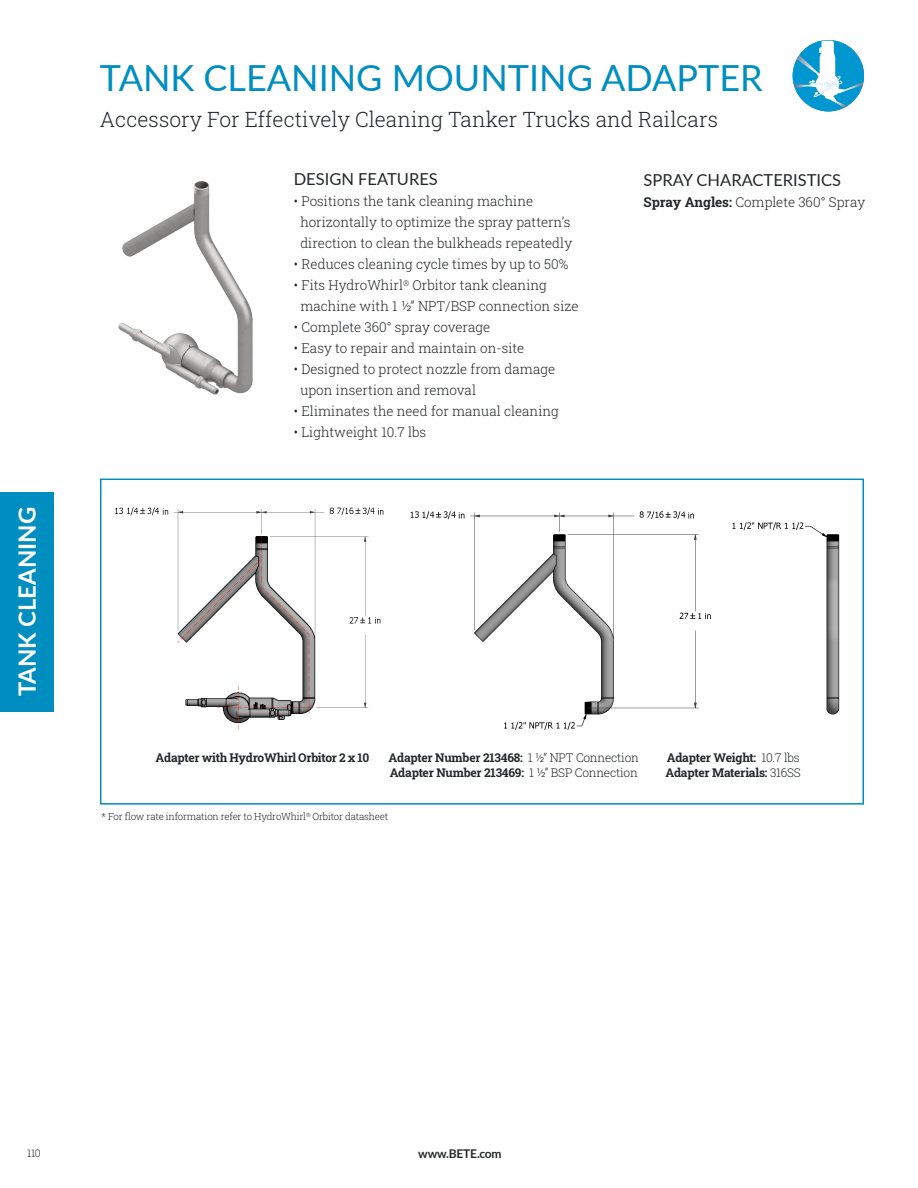
<style>
.page{position:relative;width:918px;height:1188px;background:#fff}
.page>*{position:absolute;margin:0;border:0;box-sizing:border-box;transform-origin:0 0}
.t1{font:36px "Lato";color:#008ec1}
.t2{font:700 23.85px "Lato";letter-spacing:-.005em;color:#fff}
.t3{font:300 21px "Roboto Slab";color:#242729}
.t4{font:16.5px "Lato";color:#242729}
.t5{font:300 13.5px/21px "Roboto Slab";color:#242729}
.t6{font:700 12px "Roboto Slab";letter-spacing:-.02em;color:#242729}
.t7{font:700 12px "Lato";letter-spacing:-.02em;color:#242729}
.t8{font:300 10.35px "Roboto Slab";color:#242729}
.t9{font:300 9.75px "Roboto Slab";letter-spacing:-.02em;color:#242729}
.s1{font-weight:700}
.s2{font-weight:300}
</style>
<div class="page">
<img style="left:793px;top:40px;width:71px;height:71px">
<div style="left:0;top:492px;width:54px;height:219px;background:#008ec1"></div>
<div style="left:100px;top:479px;width:764px;height:326px;border:2px solid #008ec1"></div>
<img style="left:118px;top:181px;width:135px;height:214px">
<div style="left:793px;top:40px;width:71px;height:71px;background:#0096cf;border-radius:50%"></div>
<img style="left:847px;top:82px;width:16px;height:9px">
<img style="left:794px;top:84px;width:15px;height:4px">
<img style="left:797px;top:55px;width:12px;height:13px">
<svg style="left:809px;top:41px;width:38px;height:67px"></svg>
<img style="left:410px;top:511px;width:430px;height:219px">
<div style="left:402px;top:521px;width:69px;height:22px;background:#fff"></div>
<div style="left:660px;top:620px;width:68px;height:10px;background:#fff"></div>
<div style="left:632px;top:521px;width:68px;height:11px;background:#fff"></div>
<img style="left:115px;top:507px;width:269px;height:221px">
<div style="left:110px;top:517px;width:63px;height:11px;background:#fff"></div>
<div style="left:332px;top:625px;width:64px;height:9px;background:#fff"></div>
<div style="left:323px;top:515px;width:68px;height:12px;background:#fff"></div>
<h2 class="t2" style="left:10px;top:696px;width:191px;rotate:-90deg">TANK CLEANING</h2>
<p class="t1" style="left:100px;top:52px;width:664px">TANK CLEANING MOUNTING ADAPTER</p>
<p class="t3" style="left:100px;top:105px;width:620px">Accessory For Effectively Cleaning Tanker Trucks and Railcars</p>
<p class="t4" style="left:294px;top:168px;width:146px">DESIGN FEATURES</p>
<p class="t5" style="left:300px;top:191px;width:273px;text-indent:-7px">• Positions the tank cleaning machine horizontally to optimize the spray pattern’s direction to clean the bulkheads repeatedly</p>
<p class="t5" style="left:294px;top:254px;width:276px">• Reduces cleaning cycle times by up to 50%</p>
<p class="t5" style="left:294px;top:275px;width:255px">• Fits HydroWhirl<sup>®</sup> Orbitor tank cleaning</p>
<p class="t5" style="left:300px;top:296px;width:280px">machine with 1 ½” NPT/BSP connection size</p>
<p class="t5" style="left:294px;top:317px;width:198px">• Complete 360° spray coverage</p>
<p class="t5" style="left:294px;top:338px;width:232px">• Easy to repair and maintain on-site</p>
<p class="t5" style="left:300px;top:359px;width:256px;text-indent:-7px">• Designed to protect nozzle from damage upon insertion and removal</p>
<p class="t5" style="left:294px;top:401px;width:267px">• Eliminates the need for manual cleaning</p>
<p class="t5" style="left:294px;top:422px;width:134px">• Lightweight 10.7 lbs</p>
<p class="t4" style="left:644px;top:168px;width:199px">SPRAY CHARACTERISTICS</p>
<p class="t5" style="left:644px;top:192px;width:223px"><span class="s1">Spray Angles:</span> Complete 360° Spray</p>
<p class="t6" style="left:156px;top:750px;width:215px">Adapter with HydroWhirl Orbitor 2 x 10</p>
<p class="t6" style="left:389px;top:750px;width:252px">Adapter Number 213468: <span class="s2">1 ½“ NPT Connection</span></p>
<p class="t6" style="left:390px;top:765px;width:250px">Adapter Number 213469: <span class="s2">1 ½” BSP Connection</span></p>
<p class="t9" style="left:101px;top:810px;width:288px">* For flow rate information refer to HydroWhirl<sup>®</sup> Orbitor datasheet</p>
<p class="t6" style="left:667px;top:750px;width:134px">Adapter Weight: <span class="s2">10.7 lbs</span></p>
<p class="t6" style="left:666px;top:765px;width:137px">Adapter Materials: <span class="s2">316SS</span></p>
<p class="t8" style="left:27px;top:1146px;width:15px">110</p>
<p class="t7" style="left:418px;top:1145px;width:85px">www.BETE.com</p>
</div>
